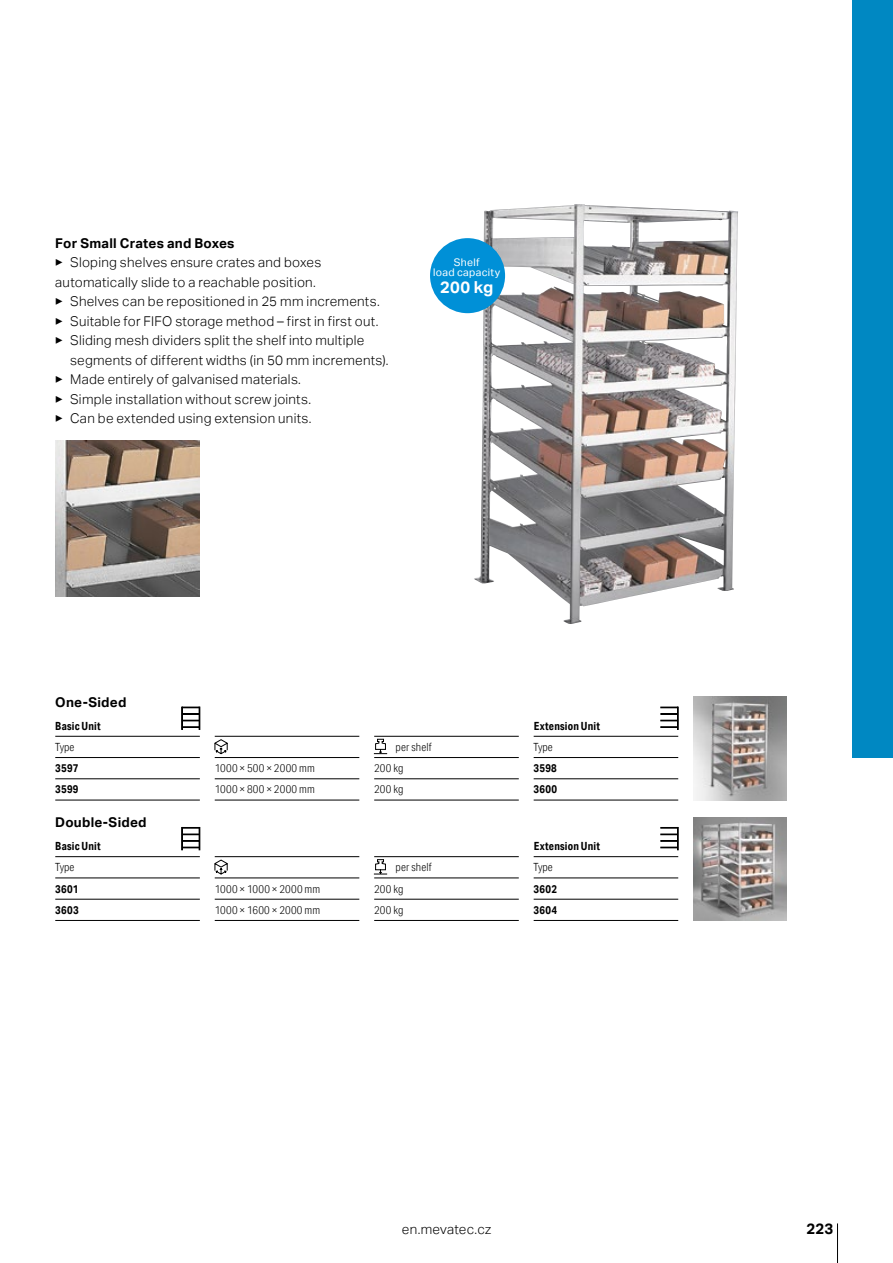
<style>
.page{position:relative;width:893px;height:1263px;background:#fff}
.page>*{position:absolute;margin:0;border:0;box-sizing:border-box;transform-origin:0 0}
.t1{font:700 16.5px "Aktiv Grotesk";color:#fff}
.t2{font:700 15px "Aktiv Grotesk";color:#000}
.t3{font:300 13.5px/19.5px "Aktiv Grotesk";letter-spacing:.02em;color:#000}
.t4{font:700 13.5px "Aktiv Grotesk";letter-spacing:.015em;color:#000}
.t5{font:300 11.25px "Aktiv Grotesk Cd";letter-spacing:.02em;color:#000}
.t6{font:700 11.25px "Aktiv Grotesk Cd";letter-spacing:.025em;color:#000}
.t7{font:10.5px/10.5px "Aktiv Grotesk";letter-spacing:.03em;color:#fff;text-align:center}
</style>
<div class="page">
<hr style="left:837px;top:1223px;width:1px;height:40px;background:#000">
<div style="left:853px;top:0;width:40px;height:758px;background:#0088c2"></div>
<img style="left:474px;top:204px;width:264px;height:420px">
<hr style="left:55px;top:736px;width:145px;height:1px;background:#000">
<hr style="left:215px;top:736px;width:144px;height:1px;background:#000">
<hr style="left:374px;top:736px;width:145px;height:1px;background:#000">
<hr style="left:534px;top:736px;width:144px;height:1px;background:#000">
<hr style="left:55px;top:800px;width:145px;height:1px;background:#000">
<hr style="left:215px;top:800px;width:144px;height:1px;background:#000">
<hr style="left:374px;top:800px;width:145px;height:1px;background:#000">
<hr style="left:534px;top:800px;width:144px;height:1px;background:#000">
<svg style="left:55px;top:739px;width:623px;height:61px"></svg>
<svg style="left:182px;top:707px;width:18px;height:23px"></svg>
<svg style="left:661px;top:707px;width:17px;height:23px"></svg>
<hr style="left:55px;top:856px;width:145px;height:1px;background:#000">
<hr style="left:215px;top:856px;width:144px;height:1px;background:#000">
<hr style="left:374px;top:856px;width:145px;height:1px;background:#000">
<hr style="left:534px;top:856px;width:144px;height:1px;background:#000">
<hr style="left:55px;top:920px;width:145px;height:1px;background:#000">
<hr style="left:215px;top:920px;width:144px;height:1px;background:#000">
<hr style="left:374px;top:920px;width:145px;height:1px;background:#000">
<hr style="left:534px;top:920px;width:144px;height:1px;background:#000">
<svg style="left:55px;top:859px;width:623px;height:61px"></svg>
<svg style="left:182px;top:827px;width:18px;height:23px"></svg>
<svg style="left:661px;top:827px;width:17px;height:23px"></svg>
<img style="left:693px;top:817px;width:93px;height:104px">
<img style="left:693px;top:697px;width:93px;height:103px">
<img style="left:55px;top:440px;width:145px;height:157px">
<div style="left:430px;top:238px;width:75px;height:75px;background:#0090d7;border-radius:50%"></div>
<p class="t4" style="left:55px;top:235px;width:181px">For Small Crates and Boxes</p>
<p class="t3" style="left:55px;top:253px;width:326px">▶ Sloping shelves ensure crates and boxes automatically slide to a reachable position.<br>▶ Shelves can be repositioned in 25 mm increments. ▶ Suitable for FIFO storage method – first in first out. ▶ Sliding mesh dividers split the shelf into multiple</p>
<p class="t3" style="left:55px;top:350px;width:335px;text-indent:15px">segments of different widths (in 50 mm increments). ▶ Made entirely of galvanised materials.<br>▶ Simple installation without screw joints.<br>▶ Can be extended using extension units.</p>
<p class="t7" style="left:433px;top:257px;width:68px">Shelf<br>load capacity</p>
<p class="t1" style="left:440px;top:278px;width:55px">200 kg</p>
<p class="t4" style="left:55px;top:694px;width:73px">One-Sided</p>
<p class="t6" style="left:55px;top:719px;width:47px">Basic Unit</p>
<p class="t6" style="left:534px;top:719px;width:68px">Extension Unit</p>
<p class="t5" style="left:55px;top:740px;width:20px">Type</p>
<p class="t5" style="left:395px;top:740px;width:38px">per shelf</p>
<p class="t5" style="left:534px;top:740px;width:20px">Type</p>
<p class="t6" style="left:55px;top:761px;width:25px">3597</p>
<p class="t5" style="left:215px;top:762px;width:102px">1000 × 500 × 2000 mm</p>
<p class="t5" style="left:374px;top:762px;width:31px">200 kg</p>
<p class="t6" style="left:534px;top:761px;width:25px">3598</p>
<p class="t6" style="left:55px;top:782px;width:25px">3599</p>
<p class="t5" style="left:215px;top:783px;width:102px">1000 × 800 × 2000 mm</p>
<p class="t5" style="left:374px;top:783px;width:31px">200 kg</p>
<p class="t6" style="left:534px;top:782px;width:25px">3600</p>
<p class="t4" style="left:55px;top:814px;width:93px">Double-Sided</p>
<p class="t6" style="left:55px;top:839px;width:47px">Basic Unit</p>
<p class="t6" style="left:534px;top:839px;width:68px">Extension Unit</p>
<p class="t5" style="left:55px;top:861px;width:20px">Type</p>
<p class="t5" style="left:395px;top:861px;width:38px">per shelf</p>
<p class="t5" style="left:534px;top:861px;width:20px">Type</p>
<p class="t6" style="left:55px;top:882px;width:25px">3601</p>
<p class="t5" style="left:215px;top:882px;width:107px">1000 × 1000 × 2000 mm</p>
<p class="t5" style="left:374px;top:882px;width:31px">200 kg</p>
<p class="t6" style="left:534px;top:882px;width:25px">3602</p>
<p class="t6" style="left:55px;top:903px;width:25px">3603</p>
<p class="t5" style="left:215px;top:903px;width:107px">1000 × 1600 × 2000 mm</p>
<p class="t5" style="left:374px;top:903px;width:31px">200 kg</p>
<p class="t6" style="left:534px;top:903px;width:25px">3604</p>
<p class="t3" style="left:402px;top:1219px;width:91px">en.mevatec.cz</p>
<p class="t2" style="left:806px;top:1220px;width:28px">223</p>
</div>
